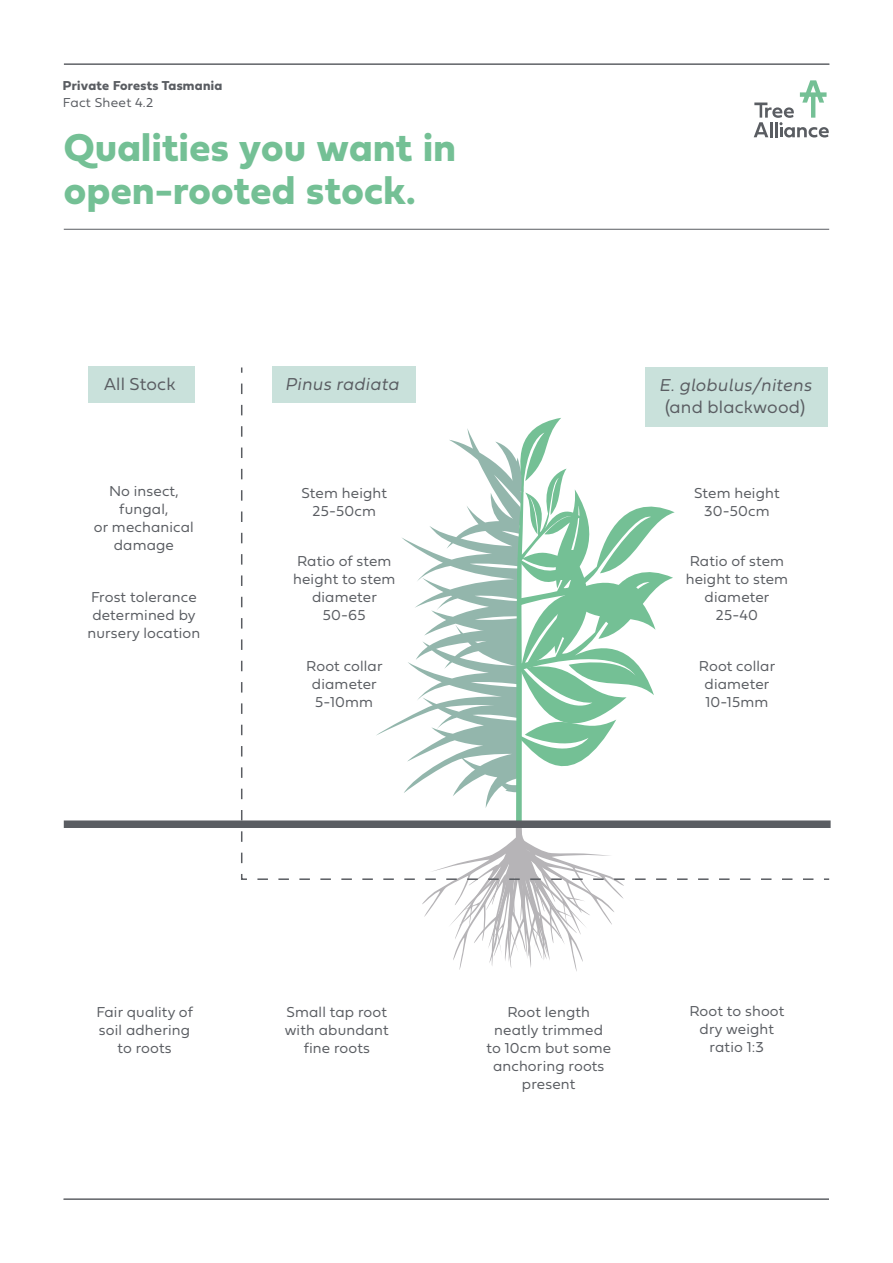
<style>
.page{position:relative;width:893px;height:1263px;background:#fff}
.page>*{position:absolute;margin:0;border:0;box-sizing:border-box;transform-origin:0 0}
.t1{font:40.5px/43.5px "Fieldwork Geo Bold";letter-spacing:.01em;color:#74c095}
.t2{font:italic 300 18px "Fieldwork";letter-spacing:.01em;color:#5a5d62}
.t3{font:18px "Fieldwork Geo Light";letter-spacing:.01em;color:#5a5d62}
.t4{font:15px/18px "Fieldwork Geo Light";letter-spacing:.01em;color:#5a5d62;text-align:center}
.t5{font:13.5px "Fieldwork Geo Bold";letter-spacing:.02em;color:#5a5d62}
.t6{font:13.5px "Fieldwork Geo Light";letter-spacing:.02em;color:#5a5d62}
</style>
<div class="page">
<svg style="left:754px;top:80px;width:75px;height:57px"></svg>
<hr style="left:64px;top:64px;width:765px;height:1px;background:#5a5d62">
<hr style="left:64px;top:1199px;width:765px;height:1px;background:#5a5d62">
<div style="left:88px;top:367px;width:106px;height:36px;background:#c9e1db"></div>
<svg style="left:422px;top:881px;width:202px;height:90px"></svg>
<svg style="left:241px;top:366px;width:589px;height:515px"></svg>
<div style="left:64px;top:820px;width:767px;height:8px;background:#5a5d62"></div>
<hr style="left:64px;top:229px;width:765px;height:1px;background:#5a5d62">
<p class="t5" style="left:63px;top:75px;width:161px">Private Forests Tasmania</p>
<p class="t6" style="left:63px;top:92px;width:92px">Fact Sheet 4.2</p>
<h1 class="t1" style="left:64px;top:124px;width:394px">Qualities you want in open-rooted stock.</h1>
<p class="t3" style="left:104px;top:370px;width:73px">All Stock</p>
<p class="t2" style="left:285px;top:370px;width:115px">Pinus radiata</p>
<p class="t2" style="left:659px;top:371px;width:154px">E. globulus/nitens</p>
<p class="t3" style="left:665px;top:393px;width:142px">(and blackwood)</p>
<p class="t4" style="left:94px;top:481px;width:101px">No insect, fungal,<br>or mechanical damage</p>
<p class="t4" style="left:87px;top:588px;width:114px">Frost tolerance determined by nursery location</p>
<p class="t4" style="left:301px;top:484px;width:87px">Stem height<br>25-50cm</p>
<p class="t4" style="left:293px;top:552px;width:104px">Ratio of stem height to stem diameter<br>50-65</p>
<p class="t4" style="left:306px;top:656px;width:78px">Root collar diameter<br>5-10mm</p>
<p class="t4" style="left:694px;top:483px;width:87px">Stem height<br>30-50cm</p>
<p class="t4" style="left:686px;top:552px;width:104px">Ratio of stem height to stem diameter<br>25-40</p>
<p class="t4" style="left:699px;top:656px;width:78px">Root collar diameter<br>10-15mm</p>
<p class="t4" style="left:96px;top:1002px;width:98px">Fair quality of soil adhering to roots</p>
<p class="t4" style="left:285px;top:1002px;width:106px">Small tap root with abundant fine roots</p>
<p class="t4" style="left:486px;top:1002px;width:126px">Root length neatly trimmed to 10cm but some anchoring roots present</p>
<p class="t4" style="left:689px;top:1001px;width:96px">Root to shoot dry weight ratio 1:3</p>
</div>
